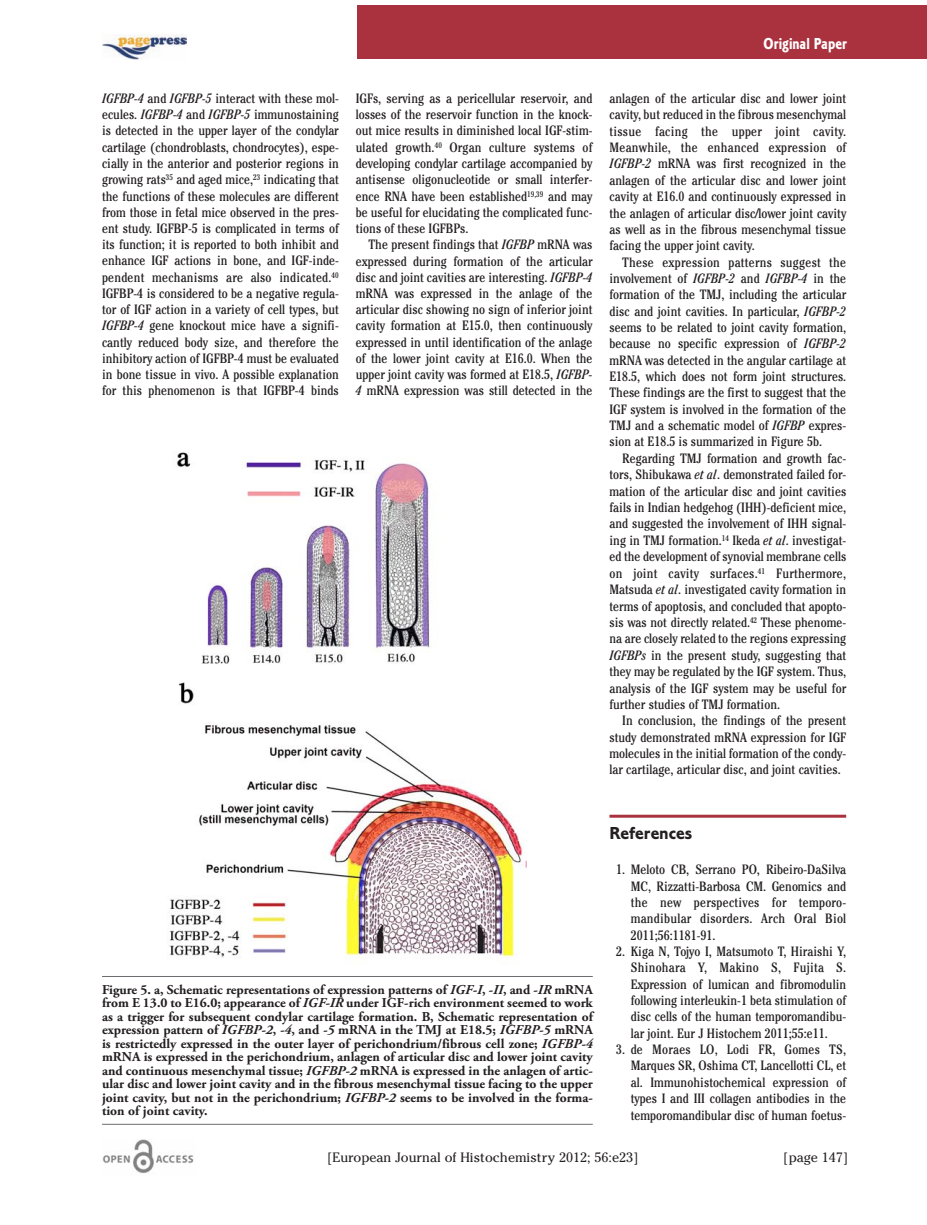
<style>
.page{position:relative;width:927px;height:1225px;background:#fff}
.page>*{position:absolute;margin:0;border:0;box-sizing:border-box;transform-origin:0 0}
.t1{font:18px "Corinthian Bold Plain";color:#231f20}
.t2{font:16.5px "Corinthian Bold Condensed Plain";color:#fff}
.t3{font:condensed 13.5px/16.4px "Cheltenham";color:#231f20;text-align:justify}
.t4{font:700 13.5px/13.5px "Adobe Garamond Pro";color:#231f20;text-align:justify}
.t5{font:13.5px "Cheltenham";color:#231f20}
.s1{font-style:italic}
</style>
<div class="page">
<div style="left:357px;top:6px;width:570px;height:53px;background:#aa323f"></div>
<hr style="left:609px;top:814px;width:237px;height:3px;background:#aa323f">
<img style="left:103px;top:1140px;width:91px;height:33px">
<img style="left:102px;top:34px;width:84px;height:26px">
<img style="left:169px;top:452px;width:357px;height:510px">
<hr style="left:102px;top:976px;width:491px;height:1px;background:#6c6d70">
<hr style="left:102px;top:1124px;width:491px;height:1px;background:#6c6d70">
<p class="t2" style="left:764px;top:38px;width:85px">Original Paper</p>
<p class="t3" style="left:102px;top:92px;width:238px"><span class="s1">IGFBP-4</span> and <span class="s1">IGFBP-5</span> interact with these mol&shy;ecules. <span class="s1">IGFBP-4</span> and <span class="s1">IGFBP-5</span> immunostaining is detected in the upper layer of the condylar cartilage (chondroblasts, chondrocytes), espe&shy;cially in the anterior and posterior regions in growing rats<sup>35</sup> and aged mice,<sup>23</sup> indicating that the functions of these molecules are different from those in fetal mice observed in the pres&shy;ent study. IGFBP-5 is complicated in terms of its function; it is reported to both inhibit and enhance IGF actions in bone, and IGF-inde&shy;pendent mechanisms are also indicated.<sup>40<br></sup>IGFBP-4 is considered to be a negative regula&shy;tor of IGF action in a variety of cell types, but <span class="s1">IGFBP-4</span> gene knockout mice have a signifi&shy;cantly reduced body size, and therefore the inhibitory action of IGFBP-4 must be evaluated in bone tissue in vivo. A possible explanation for this phenomenon is that IGFBP-4 binds</p>
<p class="t3" style="left:356px;top:92px;width:238px">IGFs, serving as a pericellular reservoir, and losses of the reservoir function in the knock&shy;out mice results in diminished local IGF-stim&shy;ulated growth.<sup>40</sup> Organ culture systems of developing condylar cartilage accompanied by antisense oligonucleotide or small interfer&shy;ence RNA have been established<sup>19,39</sup> and may be useful for elucidating the complicated func&shy;tions of these IGFBPs.</p>
<p class="t3" style="left:356px;top:238px;width:238px;text-indent:13px">The present findings that <span class="s1">IGFBP</span> mRNA was expressed during formation of the articular disc and joint cavities are interesting. <span class="s1">IGFBP-4 </span>mRNA was expressed in the anlage of the articular disc showing no sign of inferior joint cavity formation at E15.0, then continuously expressed in until identification of the anlage of the lower joint cavity at E16.0. When the upper joint cavity was formed at E18.5, <span class="s1">IGFBP-4</span> mRNA expression was still detected in the</p>
<p class="t3" style="left:609px;top:91px;width:238px">anlagen of the articular disc and lower joint cavity, but reduced in the fibrous mesenchymal tissue facing the upper joint cavity.<br>Meanwhile, the enhanced expression of <span class="s1">IGFBP-2</span> mRNA was first recognized in the anlagen of the articular disc and lower joint cavity at E16.0 and continuously expressed in the anlagen of articular disc/lower joint cavity as well as in the fibrous mesenchymal tissue facing the upper joint cavity.</p>
<p class="t3" style="left:609px;top:255px;width:238px;text-indent:13px">These expression patterns suggest the involvement of <span class="s1">IGFBP-2</span> and <span class="s1">IGFBP-4</span> in the formation of the TMJ, including the articular disc and joint cavities. In particular, <span class="s1">IGFBP-2 </span>seems to be related to joint cavity formation, because no specific expression of <span class="s1">IGFBP-2 </span>mRNA was detected in the angular cartilage at E18.5, which does not form joint structures.<br>These findings are the first to suggest that the IGF system is involved in the formation of the TMJ and a schematic model of <span class="s1">IGFBP</span> expres&shy;sion at E18.5 is summarized in Figure 5b.</p>
<p class="t3" style="left:609px;top:451px;width:238px;text-indent:13px">Regarding TMJ formation and growth fac&shy;tors, Shibukawa <span class="s1">et al</span>. demonstrated failed for&shy;mation of the articular disc and joint cavities fails in Indian hedgehog (IHH)-deficient mice, and suggested the involvement of IHH signal&shy;ing in TMJ formation.<sup>14</sup> Ikeda <span class="s1">et al</span>. investigat&shy;ed the development of synovial membrane cells on joint cavity surfaces.<sup>41</sup> Furthermore, Matsuda <span class="s1">et al</span>. investigated cavity formation in terms of apoptosis, and concluded that apopto&shy;sis was not directly related.<sup>42</sup> These phenome&shy;na are closely related to the regions expressing <span class="s1">IGFBPs</span> in the present study, suggesting that they may be regulated by the IGF system. Thus, analysis of the IGF system may be useful for further studies of TMJ formation.</p>
<p class="t3" style="left:609px;top:713px;width:238px;text-indent:13px">In conclusion, the findings of the present study demonstrated mRNA expression for IGF molecules in the initial formation of the condy&shy;lar cartilage, articular disc, and joint cavities.</p>
<p class="t4" style="left:102px;top:984px;width:492px">Figure 5. a, Schematic representations of expression patterns of <span class="s1">IGF-I</span>, -<span class="s1">II</span>, and -<span class="s1">IR</span> mRNA from E 13.0 to E16.0; appearance of <span class="s1">IGF-IR</span> under IGF-rich environment seemed to work as a trigger for subsequent condylar cartilage formation. B, Schematic representation of expression pattern of <span class="s1">IGFBP-2</span>, <span class="s1">-4</span>, and <span class="s1">-5</span> mRNA in the TMJ at E18.5; <span class="s1">IGFBP-5</span> mRNA is restrictedly expressed in the outer layer of perichondrium/fibrous cell zone; <span class="s1">IGFBP-4 </span>mRNA is expressed in the perichondrium, anlagen of articular disc and lower joint cavity and continuous mesenchymal tissue; <span class="s1">IGFBP-2</span> mRNA is expressed in the anlagen of artic&shy;ular disc and lower joint cavity and in the fibrous mesenchymal tissue facing to the upper joint cavity, but not in the perichondrium; <span class="s1">IGFBP-2</span> seems to be involved in the forma&shy;tion of joint cavity.</p>
<h1 class="t1" style="left:609px;top:827px;width:84px">References</h1>
<p class="t3" style="left:631px;top:862px;width:217px;text-indent:-15px">1. Meloto CB, Serrano PO, Ribeiro-DaSilva MC, Rizzatti-Barbosa CM. Genomics and the new perspectives for temporo&shy;mandibular disorders. Arch Oral Biol 2011;56:1181-91.</p>
<p class="t3" style="left:631px;top:944px;width:217px;text-indent:-15px">2. Kiga N, Tojyo I, Matsumoto T, Hiraishi Y, Shinohara Y, Makino S, Fujita S.<br>Expression of lumican and fibromodulin following interleukin-1 beta stimulation of disc cells of the human temporomandibu&shy;lar joint. Eur J Histochem 2011;55:e11.</p>
<p class="t3" style="left:631px;top:1042px;width:217px;text-indent:-15px">3. de Moraes LO, Lodi FR, Gomes TS, Marques SR, Oshima CT, Lancellotti CL, et al. Immunohistochemical expression of types I and III collagen antibodies in the temporomandibular disc of human foetus-</p>
<p class="t5" style="left:327px;top:1149px;width:313px">[European Journal of Histochemistry 2012; 56:e23]</p>
<p class="t5" style="left:783px;top:1149px;width:66px">[page 147]</p>
</div>
